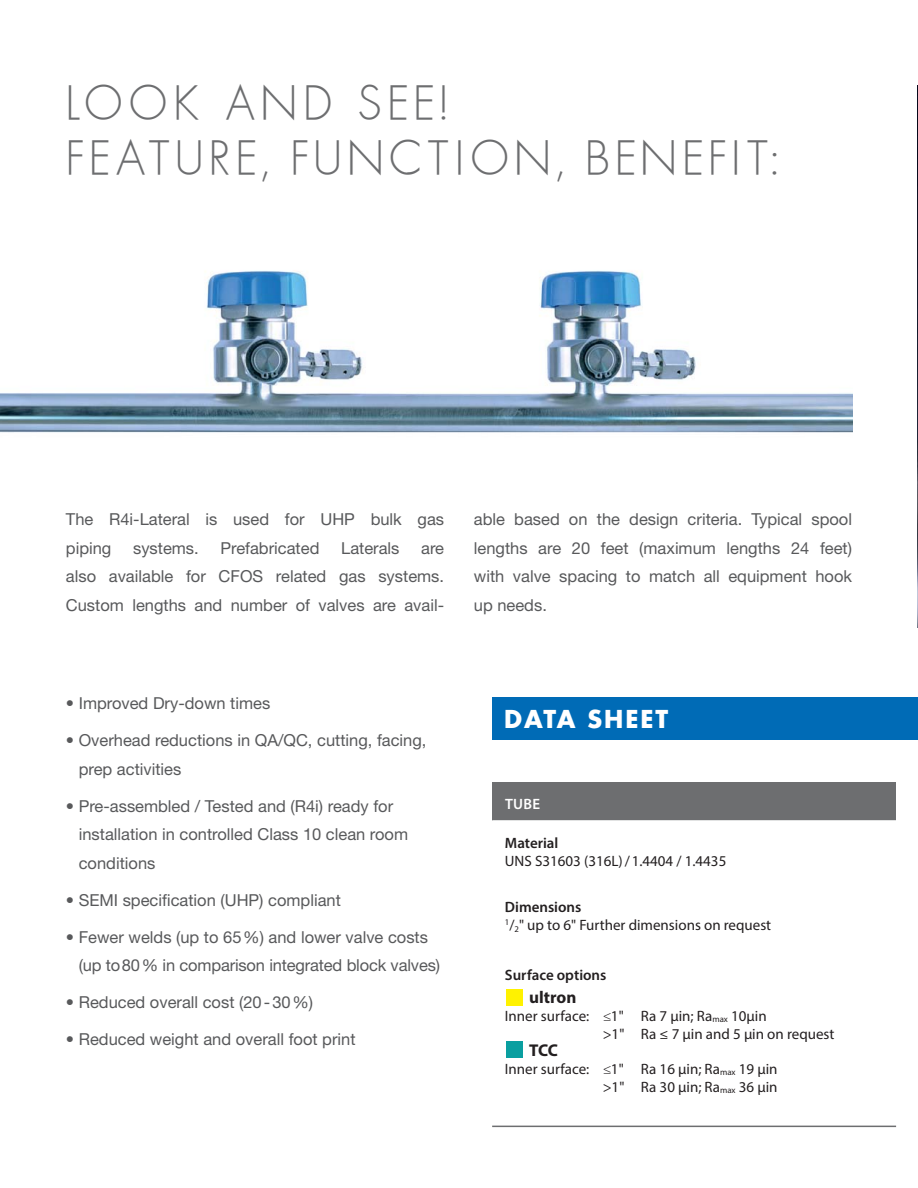
<style>
.page{position:relative;width:918px;height:1188px;background:#fff}
.page>*{position:absolute;margin:0;border:0;box-sizing:border-box;transform-origin:0 0}
.t1{font:45px/55.5px "Futura ICG Light";letter-spacing:.125em;color:#6d6e70}
.t2{font:700 24px "Futura Std";letter-spacing:.08em;color:#fff}
.t3{font:700 17.1px "Myriad Pro";color:#231f20}
.t4{font:16.5px/28.5px "Helvetica Neue LT Pro";color:#58595b}
.t5{font:15px/18px "Myriad Pro";color:#231f20}
.t6{font:600 15px "Myriad Pro";color:#231f20}
.t7{font:600 15px "Myriad Pro";color:#fff}
.s1{font-weight:600}
.s2{font-weight:300}
</style>
<div class="page">
<div style="left:492px;top:697px;width:426px;height:43px;background:#006bb6"></div>
<img style="left:0;top:270px;width:852px;height:163px">
<img style="left:917px;top:85px;width:1px;height:542px">
<div style="left:492px;top:782px;width:404px;height:38px;background:#6d6e70"></div>
<svg style="left:492px;top:820px;width:404px;height:306px"></svg>
<hr style="left:492px;top:1126px;width:404px;height:1px;background:#6d6e70">
<div style="left:506px;top:989px;width:16px;height:16px;background:#fff200"></div>
<div style="left:506px;top:1042px;width:16px;height:16px;background:#0a9fa0"></div>
<h1 class="t1" style="left:66px;top:74px;width:714px">LOOK AND SEE!<br>FEATURE, FUNCTION, BENEFIT:</h1>
<p class="t4" style="left:66px;top:506px;width:380px">The R4i-Lateral is used for UHP bulk gas piping</p>
<p class="t4" style="left:133px;top:535px;width:67px">systems.</p>
<p class="t4" style="left:220px;top:535px;width:101px">Prefabricated</p>
<p class="t4" style="left:341px;top:535px;width:60px">Laterals</p>
<p class="t4" style="left:66px;top:535px;width:380px;text-align:justify;text-indent:355px">are also available for CFOS related gas systems.<br>Custom lengths and number of valves are avail-</p>
<p class="t4" style="left:474px;top:506px;width:380px;text-align:justify">able based on the design criteria. Typical spool lengths are 20 feet (maximum lengths 24 feet) with valve spacing to match all equipment hook up needs.</p>
<p class="t4" style="left:66px;top:690px;width:206px">• Improved Dry-down times</p>
<p class="t4" style="left:79px;top:727px;width:349px;text-indent:-13px">• Overhead reductions in QA/QC, cutting, facing, prep activities</p>
<p class="t4" style="left:79px;top:793px;width:331px;text-indent:-13px">• Pre-assembled / Tested and (R4i) ready for installation in controlled Class 10 clean room conditions</p>
<p class="t4" style="left:66px;top:887px;width:277px">• SEMI specification (UHP) compliant</p>
<p class="t4" style="left:79px;top:924px;width:363px;text-indent:-13px">• Fewer welds (up to 65%) and lower valve costs (up to80 % in comparison integrated block valves)</p>
<p class="t4" style="left:66px;top:989px;width:249px">• Reduced overall cost (20 - 30%)</p>
<p class="t4" style="left:66px;top:1026px;width:291px">• Reduced weight and overall foot print</p>
<h2 class="t2" style="left:504px;top:705px;width:166px">DATA SHEET</h2>
<p class="t7" style="left:505px;top:795px;width:37px">TUBE</p>
<p class="t6" style="left:505px;top:835px;width:55px">Material</p>
<p class="t5" style="left:505px;top:852px;width:223px">UNS S31603 (316L) / 1.4404 / 1.4435</p>
<p class="t5" style="left:505px;top:898px;width:268px"><span class="s1">Dimensions<br></span><sup>1</sup>/<sub>2</sub>" up to 6" Further dimensions on request</p>
<p class="t6" style="left:505px;top:966px;width:103px">Surface options</p>
<p class="t5" style="left:603px;top:1006px;width:233px;text-indent:-98px">Inner surface: <span class="s2">≤</span>1" Ra 7 μin; Ra<sub>max</sub> 10μin<br>&gt;1" Ra ≤ 7 μin and 5 μin on request</p>
<p class="t5" style="left:505px;top:1059px;width:274px;text-align:right">Inner surface: <span class="s2">≤</span>1" Ra 16 μin; Ra<sub>max</sub> 19 μin &gt;1" Ra 30 μin; Ra<sub>max</sub> 36 μin</p>
<p class="t3" style="left:529px;top:987px;width:49px">ultron</p>
<p class="t3" style="left:529px;top:1040px;width:30px">TCC</p>
</div>
